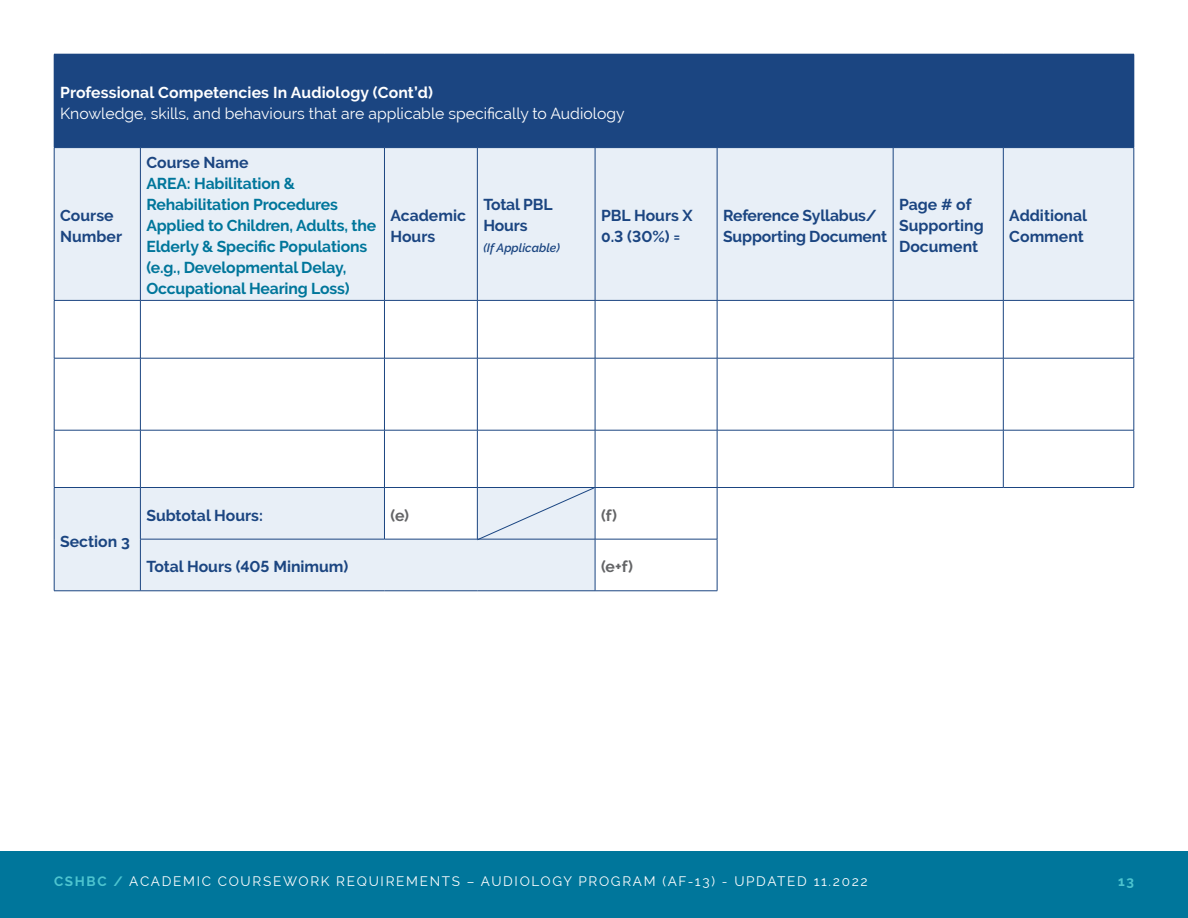
<style>
.page{position:relative;width:1188px;height:918px;background:#fff}
.page>*{position:absolute;margin:0;border:0;box-sizing:border-box;transform-origin:0 0}
.Body_Blue_Bold{font:700 15.75px/21px "Raleway";color:#1b4581}
.Body_Blue_Bold-2{font:700 15.75px/21px "Raleway";letter-spacing:-.01em;color:#00769b}
.Body{font:15.75px "Raleway";color:#fff}
.Table_Header{font:700 15.75px "Raleway";letter-spacing:.01em;color:#fff}
.Body_Bold{font:700 15.75px "Raleway";color:#636466}
.t1{font:13.5px "Raleway";letter-spacing:.125em;color:#fff}
.t2{font:700 13.5px "Raleway";color:#4dc4cf}
.Body_Blue_Bold-3{font:italic 600 12px "Raleway";color:#1b4581}
.s1{color:#1b4581}
.s2{font-weight:700;color:#4dc4cf}
</style>
<div class="page">
<div style="left:0;top:851px;width:1188px;height:67px;background:#00769b"></div>
<div style="left:54px;top:54px;width:1080px;height:94px;background:#1b4581"></div>
<svg style="left:55px;top:148px;width:1079px;height:443px"></svg>
<hr style="left:1134px;top:54px;width:1px;height:93px;background:#1b4581">
<hr style="left:54px;top:148px;width:1px;height:152px;background:#1b4581">
<hr style="left:140px;top:148px;width:1px;height:152px;background:#1b4581">
<hr style="left:384px;top:148px;width:1px;height:152px;background:#1b4581">
<hr style="left:477px;top:148px;width:1px;height:152px;background:#1b4581">
<hr style="left:595px;top:148px;width:1px;height:152px;background:#1b4581">
<hr style="left:717px;top:148px;width:1px;height:152px;background:#1b4581">
<hr style="left:893px;top:148px;width:1px;height:152px;background:#1b4581">
<hr style="left:1003px;top:148px;width:1px;height:152px;background:#1b4581">
<hr style="left:1134px;top:148px;width:1px;height:152px;background:#1b4581">
<hr style="left:54px;top:300px;width:86px;height:1px;background:#1b4581">
<hr style="left:54px;top:301px;width:1px;height:57px;background:#1b4581">
<hr style="left:140px;top:300px;width:244px;height:1px;background:#1b4581">
<hr style="left:140px;top:301px;width:1px;height:57px;background:#1b4581">
<hr style="left:384px;top:300px;width:93px;height:1px;background:#1b4581">
<hr style="left:384px;top:301px;width:1px;height:57px;background:#1b4581">
<hr style="left:477px;top:300px;width:118px;height:1px;background:#1b4581">
<hr style="left:477px;top:301px;width:1px;height:57px;background:#1b4581">
<hr style="left:595px;top:300px;width:122px;height:1px;background:#1b4581">
<hr style="left:595px;top:301px;width:1px;height:57px;background:#1b4581">
<hr style="left:717px;top:300px;width:176px;height:1px;background:#1b4581">
<hr style="left:717px;top:301px;width:1px;height:57px;background:#1b4581">
<hr style="left:893px;top:300px;width:110px;height:1px;background:#1b4581">
<hr style="left:893px;top:301px;width:1px;height:57px;background:#1b4581">
<hr style="left:1003px;top:300px;width:131px;height:1px;background:#1b4581">
<hr style="left:1003px;top:301px;width:1px;height:57px;background:#1b4581">
<hr style="left:1134px;top:301px;width:1px;height:57px;background:#1b4581">
<hr style="left:54px;top:358px;width:86px;height:1px;background:#1b4581">
<hr style="left:54px;top:358px;width:1px;height:72px;background:#1b4581">
<hr style="left:140px;top:358px;width:244px;height:1px;background:#1b4581">
<hr style="left:140px;top:358px;width:1px;height:72px;background:#1b4581">
<hr style="left:384px;top:358px;width:93px;height:1px;background:#1b4581">
<hr style="left:384px;top:358px;width:1px;height:72px;background:#1b4581">
<hr style="left:477px;top:358px;width:118px;height:1px;background:#1b4581">
<hr style="left:477px;top:358px;width:1px;height:72px;background:#1b4581">
<hr style="left:595px;top:358px;width:122px;height:1px;background:#1b4581">
<hr style="left:595px;top:358px;width:1px;height:72px;background:#1b4581">
<hr style="left:717px;top:358px;width:176px;height:1px;background:#1b4581">
<hr style="left:717px;top:358px;width:1px;height:72px;background:#1b4581">
<hr style="left:893px;top:358px;width:110px;height:1px;background:#1b4581">
<hr style="left:893px;top:358px;width:1px;height:72px;background:#1b4581">
<hr style="left:1003px;top:358px;width:131px;height:1px;background:#1b4581">
<hr style="left:1003px;top:358px;width:1px;height:72px;background:#1b4581">
<hr style="left:1134px;top:358px;width:1px;height:72px;background:#1b4581">
<hr style="left:54px;top:430px;width:86px;height:1px;background:#1b4581">
<hr style="left:54px;top:430px;width:1px;height:57px;background:#1b4581">
<hr style="left:140px;top:430px;width:244px;height:1px;background:#1b4581">
<hr style="left:140px;top:430px;width:1px;height:57px;background:#1b4581">
<hr style="left:384px;top:430px;width:93px;height:1px;background:#1b4581">
<hr style="left:384px;top:430px;width:1px;height:57px;background:#1b4581">
<hr style="left:477px;top:430px;width:118px;height:1px;background:#1b4581">
<hr style="left:477px;top:430px;width:1px;height:57px;background:#1b4581">
<hr style="left:595px;top:430px;width:122px;height:1px;background:#1b4581">
<hr style="left:595px;top:430px;width:1px;height:57px;background:#1b4581">
<hr style="left:717px;top:430px;width:176px;height:1px;background:#1b4581">
<hr style="left:717px;top:430px;width:1px;height:57px;background:#1b4581">
<hr style="left:893px;top:430px;width:110px;height:1px;background:#1b4581">
<hr style="left:893px;top:430px;width:1px;height:57px;background:#1b4581">
<hr style="left:1003px;top:430px;width:131px;height:1px;background:#1b4581">
<hr style="left:1003px;top:430px;width:1px;height:57px;background:#1b4581">
<hr style="left:1134px;top:430px;width:1px;height:57px;background:#1b4581">
<hr style="left:54px;top:487px;width:86px;height:1px;background:#1b4581">
<hr style="left:54px;top:488px;width:1px;height:51px;background:#1b4581">
<hr style="left:140px;top:487px;width:244px;height:1px;background:#1b4581">
<hr style="left:140px;top:488px;width:1px;height:51px;background:#1b4581">
<hr style="left:384px;top:487px;width:93px;height:1px;background:#1b4581">
<hr style="left:384px;top:488px;width:1px;height:51px;background:#1b4581">
<hr style="left:477px;top:487px;width:118px;height:1px;background:#1b4581">
<hr style="left:595px;top:487px;width:122px;height:1px;background:#1b4581">
<hr style="left:595px;top:488px;width:1px;height:51px;background:#1b4581">
<hr style="left:717px;top:487px;width:176px;height:1px;background:#1b4581">
<hr style="left:717px;top:488px;width:1px;height:51px;background:#1b4581">
<hr style="left:893px;top:487px;width:110px;height:1px;background:#1b4581">
<hr style="left:1003px;top:487px;width:131px;height:1px;background:#1b4581">
<hr style="left:54px;top:539px;width:1px;height:52px;background:#1b4581">
<hr style="left:140px;top:539px;width:244px;height:1px;background:#1b4581">
<hr style="left:140px;top:539px;width:1px;height:52px;background:#1b4581">
<hr style="left:384px;top:539px;width:93px;height:1px;background:#1b4581">
<hr style="left:477px;top:539px;width:118px;height:1px;background:#1b4581">
<hr style="left:595px;top:539px;width:122px;height:1px;background:#1b4581">
<hr style="left:595px;top:539px;width:1px;height:52px;background:#1b4581">
<hr style="left:717px;top:539px;width:1px;height:52px;background:#1b4581">
<hr style="left:54px;top:591px;width:86px;height:1px;background:#1b4581">
<hr style="left:140px;top:591px;width:244px;height:1px;background:#1b4581">
<hr style="left:384px;top:591px;width:93px;height:1px;background:#1b4581">
<hr style="left:477px;top:591px;width:118px;height:1px;background:#1b4581">
<hr style="left:595px;top:591px;width:122px;height:1px;background:#1b4581">
<svg style="left:477px;top:487px;width:117px;height:53px;background:#dae3ef"></svg>
<p class="Table_Header" style="left:60px;top:83px;width:374px">Professional Competencies In Audiology (Cont’d)</p>
<p class="Body" style="left:60px;top:104px;width:566px">Knowledge, skills, and behaviours that are applicable specifically to Audiology</p>
<p class="Body_Blue_Bold" style="left:60px;top:205px;width:63px">Course<br>Number</p>
<p class="Body_Blue_Bold-2" style="left:146px;top:152px;width:231px"><span class="s1">Course Name<br></span>AREA: Habilitation &amp;<br>Rehabilitation Procedures<br>Applied to Children, Adults, the<br>Elderly &amp; Specific Populations (e.g., Developmental Delay,<br>Occupational Hearing Loss)</p>
<p class="Body_Blue_Bold" style="left:390px;top:205px;width:77px">Academic<br>Hours</p>
<p class="Body_Blue_Bold" style="left:483px;top:194px;width:71px">Total PBL<br>Hours</p>
<p class="Body_Blue_Bold-3" style="left:483px;top:241px;width:78px">(If Applicable)</p>
<p class="Body_Blue_Bold" style="left:601px;top:205px;width:93px">PBL Hours X<br>0.3 (30%) =</p>
<p class="Body_Blue_Bold" style="left:723px;top:205px;width:166px">Reference Syllabus/<br>Supporting Document</p>
<p class="Body_Blue_Bold" style="left:899px;top:194px;width:86px">Page # of<br>Supporting<br>Document</p>
<p class="Body_Blue_Bold" style="left:1009px;top:205px;width:79px">Additional<br>Comment</p>
<p class="Body_Blue_Bold" style="left:60px;top:531px;width:71px">Section 3</p>
<p class="Body_Blue_Bold" style="left:146px;top:505px;width:118px">Subtotal Hours:</p>
<p class="Body_Bold" style="left:390px;top:506px;width:20px">(e)</p>
<p class="Body_Bold" style="left:601px;top:506px;width:18px">(f)</p>
<p class="Body_Blue_Bold" style="left:146px;top:556px;width:204px">Total Hours (405 Minimum)</p>
<p class="Body_Bold" style="left:601px;top:558px;width:33px">(e+f)</p>
<p class="t1" style="left:54px;top:874px;width:815px"><span class="s2">CSHBC /</span> ACADEMIC COURSEWORK REQUIREMENTS – AUDIOLOGY PROGRAM (AF-13) - UPDATED 11.2022</p>
<p class="t2" style="left:1118px;top:874px;width:17px">13</p>
</div>
